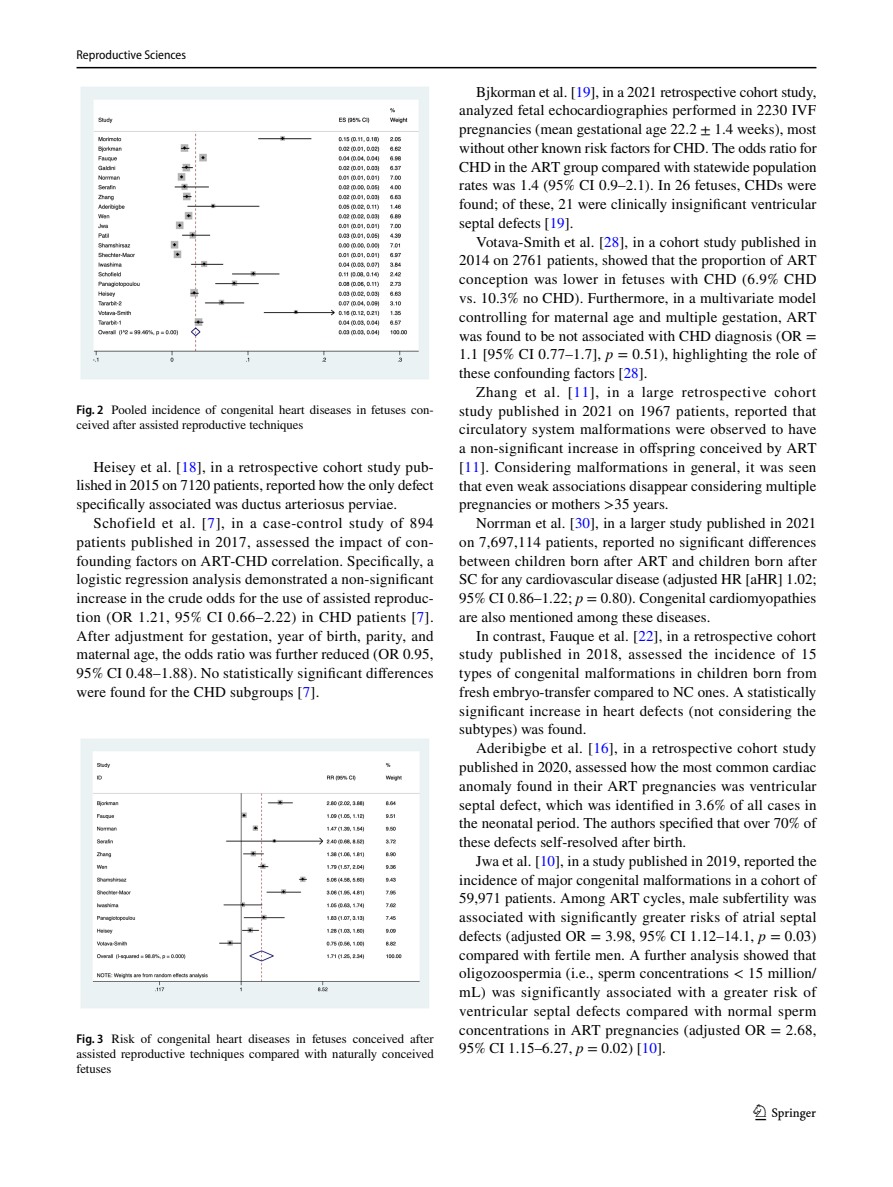
<style>
.page{position:relative;width:893px;height:1187px;background:#fff}
.page>*{position:absolute;margin:0;border:0;box-sizing:border-box;transform-origin:0 0}
.t1{font:22.5px "Springnew Regular 3";color:#000}
.t2{font:15px/18.8px "STIX";letter-spacing:.005em;color:#000;text-align:justify}
.t3{font:12.75px/15px "STIX";color:#000}
.t4{font:semi-condensed 12.75px "Myriad Pro";color:#000}
.s1{font-family:"Myriad Pro";font-weight:600;font-stretch:semi-condensed}
.s2{color:#00f}
.s3{font-style:italic}
</style>
<div class="page">
<hr style="left:77px;top:67px;width:739px;height:1px;background:#000">
<img style="left:81px;top:87px;width:348px;height:292px">
<img style="left:81px;top:739px;width:348px;height:269px">
<p class="t4" style="left:77px;top:48px;width:111px">Reproductive Sciences</p>
<p class="t3" style="left:77px;top:403px;width:359px"><span class="s1">Fig. 2</span> Pooled incidence of congenital heart diseases in fetuses con&shy;ceived after assisted reproductive techniques</p>
<p class="t2" style="left:77px;top:458px;width:359px;text-indent:17px">Heisey et al. [<span class="s2">18</span>], in a retrospective cohort study pub&shy;lished in 2015 on 7120 patients, reported how the only defect specifically associated was ductus arteriosus perviae.</p>
<p class="t2" style="left:77px;top:514px;width:359px;text-indent:17px">Schofield et al. [<span class="s2">7</span>], in a case-control study of 894 patients published in 2017, assessed the impact of con&shy;founding factors on ART-CHD correlation. Specifically, a logistic regression analysis demonstrated a non-significant increase in the crude odds for the use of assisted reproduc&shy;tion (OR 1.21, 95% CI 0.66–2.22) in CHD patients [<span class="s2">7</span>].<br>After adjustment for gestation, year of birth, parity, and maternal age, the odds ratio was further reduced (OR 0.95, 95% CI 0.48–1.88). No statistically significant differences were found for the CHD subgroups [<span class="s2">7</span>].</p>
<p class="t3" style="left:77px;top:1032px;width:359px;text-align:justify"><span class="s1">Fig. 3</span> Risk of congenital heart diseases in fetuses conceived after assisted reproductive techniques compared with naturally conceived fetuses</p>
<p class="t2" style="left:459px;top:83px;width:359px;text-indent:17px">Bjkorman et al. [<span class="s2">19</span>], in a 2021 retrospective cohort study, analyzed fetal echocardiographies performed in 2230 IVF pregnancies (mean gestational age 22.2 ± 1.4 weeks), most without other known risk factors for CHD. The odds ratio for CHD in the ART group compared with statewide population rates was 1.4 (95% CI 0.9–2.1). In 26 fetuses, CHDs were found; of these, 21 were clinically insignificant ventricular septal defects [<span class="s2">19</span>].</p>
<p class="t2" style="left:459px;top:233px;width:359px;text-indent:17px">Votava-Smith et al. [<span class="s2">28</span>], in a cohort study published in 2014 on 2761 patients, showed that the proportion of ART conception was lower in fetuses with CHD (6.9% CHD vs. 10.3% no CHD). Furthermore, in a multivariate model controlling for maternal age and multiple gestation, ART was found to be not associated with CHD diagnosis (OR = 1.1 [95% CI 0.77–1.7], <span class="s3">p</span> = 0.51), highlighting the role of these confounding factors [<span class="s2">28</span>].</p>
<p class="t2" style="left:459px;top:383px;width:359px;text-indent:17px">Zhang et al. [<span class="s2">11</span>], in a large retrospective cohort study published in 2021 on 1967 patients, reported that circulatory system malformations were observed to have a non-significant increase in offspring conceived by ART [<span class="s2">11</span>]. Considering malformations in general, it was seen that even weak associations disappear considering multiple pregnancies or mothers &gt;35 years.</p>
<p class="t2" style="left:459px;top:514px;width:359px;text-indent:17px">Norrman et al. [<span class="s2">30</span>], in a larger study published in 2021 on 7,697,114 patients, reported no significant differences between children born after ART and children born after SC for any cardiovascular disease (adjusted HR [aHR] 1.02; 95% CI 0.86–1.22; <span class="s3">p</span> = 0.80). Congenital cardiomyopathies are also mentioned among these diseases.</p>
<p class="t2" style="left:459px;top:627px;width:359px;text-indent:17px">In contrast, Fauque et al. [<span class="s2">22</span>], in a retrospective cohort study published in 2018, assessed the incidence of 15 types of congenital malformations in children born from fresh embryo-transfer compared to NC ones. A statistically significant increase in heart defects (not considering the subtypes) was found.</p>
<p class="t2" style="left:459px;top:739px;width:359px;text-indent:17px">Aderibigbe et al. [<span class="s2">16</span>], in a retrospective cohort study published in 2020, assessed how the most common cardiac anomaly found in their ART pregnancies was ventricular septal defect, which was identified in 3.6% of all cases in the neonatal period. The authors specified that over 70% of these defects self-resolved after birth.</p>
<p class="t2" style="left:459px;top:852px;width:359px;text-indent:17px">Jwa et al. [<span class="s2">10</span>], in a study published in 2019, reported the incidence of major congenital malformations in a cohort of 59,971 patients. Among ART cycles, male subfertility was associated with significantly greater risks of atrial septal defects (adjusted OR = 3.98, 95% CI 1.12–14.1, <span class="s3">p</span> = 0.03) compared with fertile men. A further analysis showed that oligozoospermia (i.e., sperm concentrations &lt; 15 million/ mL) was significantly associated with a greater risk of ventricular septal defects compared with normal sperm concentrations in ART pregnancies (adjusted OR = 2.68, 95% CI 1.15–6.27, <span class="s3">p</span> = 0.02) [<span class="s2">10</span>].</p>
<h1 class="t1" style="left:755px;top:1104px;width:62px">1 3</h1>
</div>
